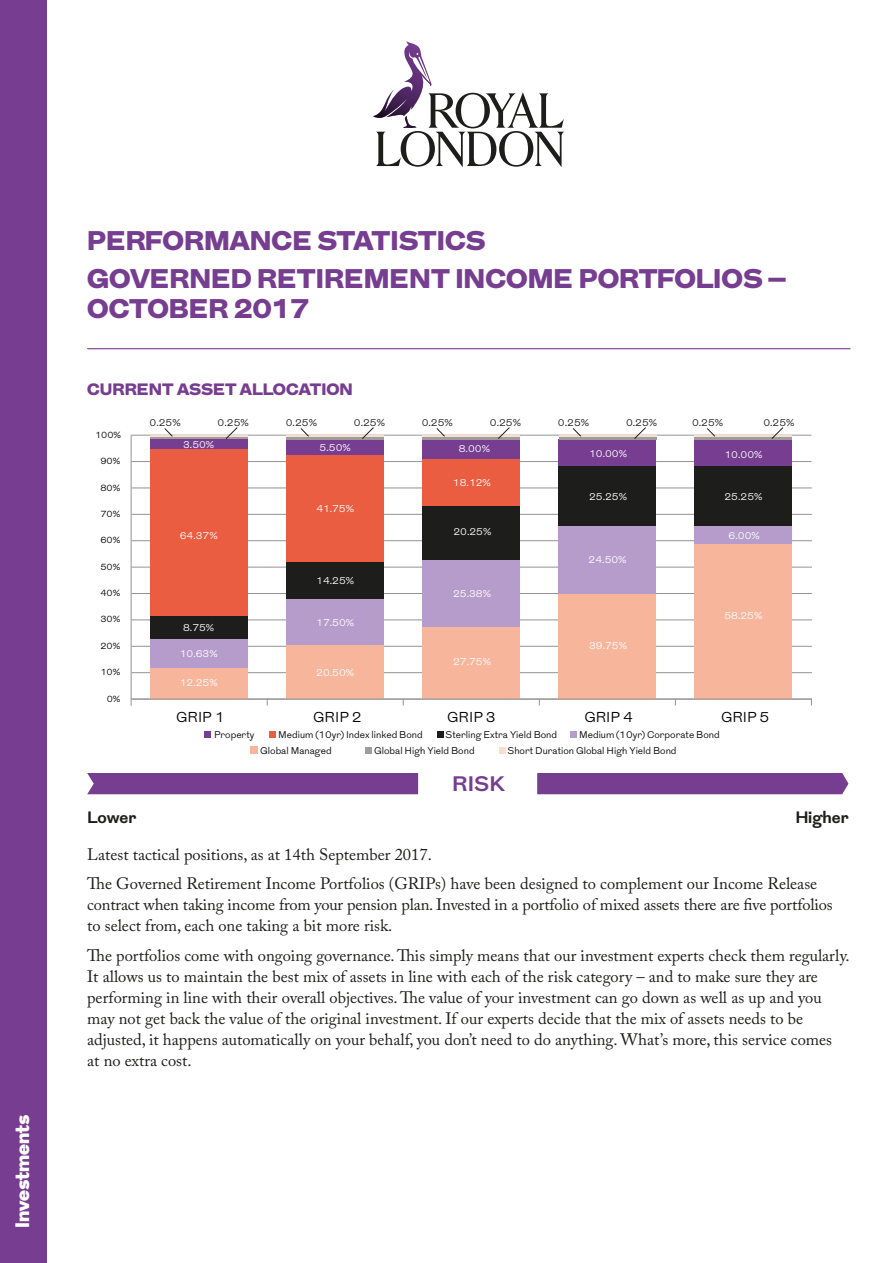
<style>
.page{position:relative;width:893px;height:1263px;background:#fff}
.page>*{position:absolute;margin:0;border:0;box-sizing:border-box;transform-origin:0 0}
.t1{font:900 27px/38.5px "Grot";color:#763d90}
.t2{font:700 21px "Grot";color:#763d90}
.t3{font:900 19.5px "Grot";color:#fff}
.t4{font:16.5px/21px "Adobe Caslon Pro";color:#1d1d1b}
.t5{font:900 16.5px "Grot";color:#763d90}
.t6{font:700 16.5px "Grot";color:#1d1d1b}
.t7{font:300 14.4px "Grot";color:#020204}
.t8{font:300 9.9px "Grot";color:#fff}
.t9{font:300 9.9px "Grot";color:#1d1d1b}
.t10{font:300 9.75px "Grot";color:#020204}
.t11{font:300 9px "Grot";color:#020204}
</style>
<div class="page">
<div style="left:0;top:0;width:47px;height:1263px;background:#763d90"></div>
<svg style="left:373px;top:41px;width:192px;height:126px"></svg>
<hr style="left:87px;top:348px;width:763px;height:1px;background:#763d90">
<hr style="left:131px;top:435px;width:1px;height:264px;background:#929393">
<hr style="left:132px;top:672px;width:680px;height:1px;background:#929393">
<hr style="left:132px;top:646px;width:680px;height:1px;background:#929393">
<hr style="left:132px;top:619px;width:680px;height:1px;background:#929393">
<hr style="left:132px;top:593px;width:680px;height:1px;background:#929393">
<hr style="left:132px;top:567px;width:680px;height:1px;background:#929393">
<hr style="left:132px;top:540px;width:680px;height:1px;background:#929393">
<hr style="left:132px;top:514px;width:680px;height:1px;background:#929393">
<hr style="left:132px;top:487px;width:680px;height:1px;background:#929393">
<hr style="left:131px;top:461px;width:680px;height:1px;background:#929393">
<hr style="left:131px;top:435px;width:680px;height:1px;background:#929393">
<div style="left:694px;top:440px;width:98px;height:26px;background:#763d90"></div>
<div style="left:558px;top:440px;width:98px;height:26px;background:#763d90"></div>
<div style="left:150px;top:446px;width:98px;height:170px;background:#eb5d40"></div>
<div style="left:286px;top:451px;width:98px;height:111px;background:#eb5d40"></div>
<div style="left:422px;top:458px;width:98px;height:49px;background:#eb5d40"></div>
<div style="left:150px;top:616px;width:98px;height:23px;background:#1d1d1b"></div>
<div style="left:286px;top:562px;width:98px;height:38px;background:#1d1d1b"></div>
<div style="left:422px;top:507px;width:98px;height:53px;background:#1d1d1b"></div>
<div style="left:694px;top:466px;width:98px;height:60px;background:#1d1d1b"></div>
<div style="left:150px;top:639px;width:98px;height:29px;background:#b69cca"></div>
<div style="left:286px;top:600px;width:98px;height:47px;background:#b69cca"></div>
<div style="left:422px;top:560px;width:98px;height:68px;background:#b69cca"></div>
<div style="left:558px;top:526px;width:98px;height:67px;background:#b69cca"></div>
<div style="left:694px;top:526px;width:98px;height:18px;background:#b69cca"></div>
<div style="left:150px;top:668px;width:98px;height:31px;background:#f7b59c"></div>
<div style="left:286px;top:645px;width:98px;height:54px;background:#f7b59c"></div>
<div style="left:422px;top:627px;width:98px;height:72px;background:#f7b59c"></div>
<div style="left:558px;top:594px;width:98px;height:105px;background:#f7b59c"></div>
<div style="left:694px;top:544px;width:98px;height:155px;background:#f7b59c"></div>
<hr style="left:131px;top:699px;width:680px;height:1px;background:#929393">
<div style="left:286px;top:440px;width:98px;height:14px;background:#763d90"></div>
<div style="left:422px;top:439px;width:98px;height:19px;background:#763d90"></div>
<hr style="left:150px;top:435px;width:98px;height:3px;background:#fcdcce">
<hr style="left:150px;top:438px;width:98px;height:2px;background:#9d9d9d">
<svg style="left:164px;top:428px;width:10px;height:9px"></svg>
<svg style="left:225px;top:427px;width:13px;height:13px"></svg>
<hr style="left:286px;top:435px;width:98px;height:3px;background:#fcdcce">
<hr style="left:286px;top:438px;width:98px;height:2px;background:#9d9d9d">
<svg style="left:300px;top:428px;width:10px;height:9px"></svg>
<svg style="left:361px;top:427px;width:14px;height:12px"></svg>
<hr style="left:422px;top:435px;width:98px;height:3px;background:#fcdcce">
<hr style="left:422px;top:438px;width:98px;height:2px;background:#9d9d9d">
<svg style="left:436px;top:428px;width:10px;height:9px"></svg>
<svg style="left:497px;top:427px;width:14px;height:12px"></svg>
<hr style="left:559px;top:435px;width:97px;height:3px;background:#fcdcce">
<hr style="left:559px;top:438px;width:97px;height:2px;background:#9d9d9d">
<svg style="left:572px;top:428px;width:10px;height:9px"></svg>
<svg style="left:633px;top:427px;width:14px;height:12px"></svg>
<hr style="left:694px;top:435px;width:98px;height:3px;background:#fcdcce">
<hr style="left:694px;top:438px;width:98px;height:2px;background:#9d9d9d">
<svg style="left:706px;top:428px;width:10px;height:9px"></svg>
<svg style="left:771px;top:427px;width:13px;height:12px"></svg>
<div style="left:150px;top:440px;width:98px;height:9px;background:#763d90"></div>
<div style="left:558px;top:466px;width:98px;height:60px;background:#1d1d1b"></div>
<div style="left:204px;top:731px;width:7px;height:7px;background:#763d90"></div>
<div style="left:269px;top:731px;width:7px;height:7px;background:#eb5d40"></div>
<div style="left:437px;top:731px;width:6px;height:7px;background:#1d1d1b"></div>
<div style="left:570px;top:731px;width:7px;height:7px;background:#b69cca"></div>
<div style="left:250px;top:747px;width:7px;height:7px;background:#f7b59c"></div>
<div style="left:365px;top:747px;width:7px;height:7px;background:#9d9d9d"></div>
<div style="left:499px;top:747px;width:6px;height:7px;background:#fcdcce"></div>
<div style="left:87px;top:773px;width:331px;height:21px;background:#763d90"></div>
<div style="left:537px;top:773px;width:311px;height:21px;background:#763d90"></div>
<p class="t3" style="left:9px;top:1228px;width:114px;rotate:-90deg">Investments</p>
<h1 class="t1" style="left:87px;top:223px;width:701px">PERFORMANCE STATISTICS<br>GOVERNED RETIREMENT INCOME PORTFOLIOS –</h1>
<h1 class="t1" style="left:87px;top:291px;width:224px">OCTOBER 2017</h1>
<p class="t5" style="left:87px;top:377px;width:267px">CURRENT ASSET ALLOCATION</p>
<p class="t11" style="left:95px;top:429px;width:28px">100%</p>
<p class="t11" style="left:100px;top:455px;width:21px">90%</p>
<p class="t11" style="left:100px;top:482px;width:21px">80%</p>
<p class="t11" style="left:100px;top:508px;width:21px">70%</p>
<p class="t11" style="left:100px;top:534px;width:21px">60%</p>
<p class="t11" style="left:100px;top:561px;width:21px">50%</p>
<p class="t11" style="left:100px;top:587px;width:21px">40%</p>
<p class="t11" style="left:100px;top:613px;width:21px">30%</p>
<p class="t11" style="left:100px;top:640px;width:21px">20%</p>
<p class="t11" style="left:100px;top:666px;width:21px">10%</p>
<p class="t11" style="left:107px;top:692px;width:15px">0%</p>
<p class="t9" style="left:150px;top:416px;width:33px">0.25%</p>
<p class="t9" style="left:218px;top:416px;width:33px">0.25%</p>
<p class="t9" style="left:286px;top:416px;width:33px">0.25%</p>
<p class="t9" style="left:354px;top:416px;width:33px">0.25%</p>
<p class="t9" style="left:422px;top:416px;width:33px">0.25%</p>
<p class="t9" style="left:490px;top:416px;width:33px">0.25%</p>
<p class="t9" style="left:558px;top:416px;width:33px">0.25%</p>
<p class="t9" style="left:626px;top:416px;width:33px">0.25%</p>
<p class="t9" style="left:692px;top:416px;width:33px">0.25%</p>
<p class="t9" style="left:763px;top:416px;width:33px">0.25%</p>
<p class="t8" style="left:183px;top:438px;width:33px">3.50%</p>
<p class="t8" style="left:180px;top:529px;width:40px">64.37%</p>
<p class="t8" style="left:183px;top:621px;width:33px">8.75%</p>
<p class="t8" style="left:180px;top:647px;width:40px">10.63%</p>
<p class="t8" style="left:180px;top:676px;width:40px">12.25%</p>
<p class="t8" style="left:320px;top:441px;width:33px">5.50%</p>
<p class="t8" style="left:459px;top:442px;width:33px">8.00%</p>
<p class="t8" style="left:316px;top:502px;width:39px">41.75%</p>
<p class="t8" style="left:316px;top:574px;width:40px">14.25%</p>
<p class="t8" style="left:316px;top:616px;width:40px">17.50%</p>
<p class="t8" style="left:316px;top:666px;width:40px">20.50%</p>
<p class="t8" style="left:453px;top:476px;width:40px">18.12%</p>
<p class="t8" style="left:453px;top:525px;width:40px">20.25%</p>
<p class="t8" style="left:453px;top:587px;width:40px">25.38%</p>
<p class="t8" style="left:453px;top:655px;width:40px">27.75%</p>
<p class="t8" style="left:589px;top:447px;width:40px">10.00%</p>
<p class="t8" style="left:724px;top:448px;width:40px">10.00%</p>
<p class="t8" style="left:589px;top:490px;width:40px">25.25%</p>
<p class="t8" style="left:589px;top:553px;width:40px">24.50%</p>
<p class="t8" style="left:589px;top:639px;width:40px">39.75%</p>
<p class="t8" style="left:724px;top:490px;width:40px">25.25%</p>
<p class="t8" style="left:729px;top:529px;width:33px">6.00%</p>
<p class="t8" style="left:724px;top:609px;width:40px">58.25%</p>
<p class="t7" style="left:176px;top:708px;width:50px">GRIP 1</p>
<p class="t7" style="left:313px;top:708px;width:50px">GRIP 2</p>
<p class="t7" style="left:447px;top:708px;width:50px">GRIP 3</p>
<p class="t7" style="left:584px;top:708px;width:50px">GRIP 4</p>
<p class="t7" style="left:721px;top:708px;width:50px">GRIP 5</p>
<p class="t10" style="left:214px;top:728px;width:42px">Property</p>
<p class="t10" style="left:278px;top:728px;width:146px">Medium (10yr) Index linked Bond</p>
<p class="t10" style="left:446px;top:728px;width:113px">Sterling Extra Yield Bond</p>
<p class="t10" style="left:579px;top:728px;width:142px">Medium (10yr) Corporate Bond</p>
<p class="t10" style="left:260px;top:744px;width:73px">Global Managed</p>
<p class="t10" style="left:374px;top:744px;width:102px">Global High Yield Bond</p>
<p class="t10" style="left:508px;top:744px;width:171px">Short Duration Global High Yield Bond</p>
<p class="t2" style="left:452px;top:769px;width:54px">RISK</p>
<p class="t6" style="left:87px;top:806px;width:51px">Lower</p>
<p class="t6" style="left:795px;top:806px;width:55px">Higher</p>
<p class="t4" style="left:87px;top:839px;width:732px;line-height:29.5px">Latest tactical positions, as at 14th September 2017.<br>The Governed Retirement Income Portfolios (GRIPs) have been designed to complement our Income Release</p>
<p class="t4" style="left:87px;top:894px;width:747px">contract when taking income from your pension plan. Invested in a portfolio of mixed assets there are five portfolios to select from, each one taking a bit more risk.</p>
<p class="t4" style="left:87px;top:944px;width:764px">The portfolios come with ongoing governance. This simply means that our investment experts check them regularly.<br>It allows us to maintain the best mix of assets in line with each of the risk category – and to make sure they are performing in line with their overall objectives. The value of your investment can go down as well as up and you may not get back the value of the original investment. If our experts decide that the mix of assets needs to be adjusted, it happens automatically on your behalf, you don’t need to do anything. What’s more, this service comes<br>at no extra cost.</p>
</div>
